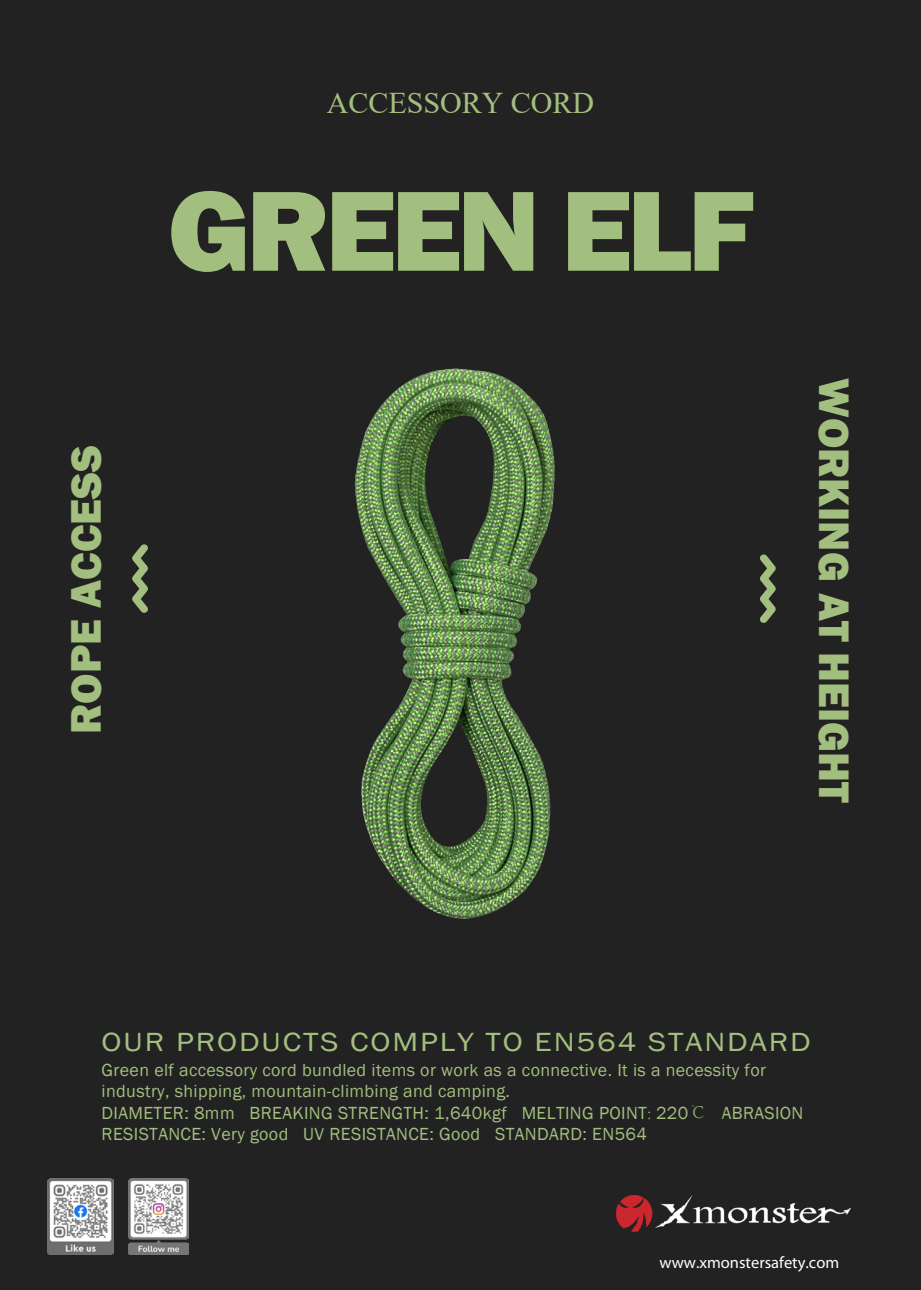
<style>
.page{position:relative;width:921px;height:1290px;background:#fff}
.page>*{position:absolute;margin:0;border:0;box-sizing:border-box;transform-origin:0 0}
.t1{font:800 117.9px "Franklin Gothic";letter-spacing:-.04em;color:#a3bf7f}
.t2{font:800 43.95px "Franklin Gothic";color:#a3bf7f}
.t3{font:30px "Times New Roman";color:#a3bf7f}
.t4{font:27px "Franklin Gothic";letter-spacing:.06em;color:#a3bf7f;scale:1.18 1}
.t5{font:18px/21.6px "Franklin Gothic";letter-spacing:.02em;color:#a3bf7f}
.t6{font:16.5px "Myriad Pro";color:#fff}
.s1{font-family:"Adobe Song Std";font-weight:300}
</style>
<div class="page">
<div style="left:0;top:0;width:921px;height:1289px;background:#222"></div>
<svg style="left:132px;top:544px;width:16px;height:69px"></svg>
<svg style="left:760px;top:554px;width:16px;height:69px"></svg>
<img style="left:615px;top:1195px;width:236px;height:37px">
<img style="left:128px;top:1178px;width:61px;height:75px">
<img style="left:48px;top:1178px;width:65px;height:75px">
<img style="left:354px;top:368px;width:201px;height:551px">
<h3 class="t3" style="left:327px;top:82px;width:269px">ACCESSORY CORD</h3>
<h2 class="t2" style="left:58px;top:733px;width:290px;rotate:-90deg">ROPE ACCESS</h2>
<h1 class="t1" style="left:168px;top:155px;width:588px">GREEN ELF</h1>
<h2 class="t2" style="left:862px;top:378px;width:426px;rotate:90deg">WORKING AT HEIGHT</h2>
<h3 class="t4" style="left:102px;top:1025px;width:602px">OUR PRODUCTS COMPLY TO EN564 STANDARD</h3>
<p class="t5" style="left:102px;top:1058px;width:703px">Green elf accessory cord bundled items or work as a connective. It is a necessity for industry, shipping, mountain-climbing and camping.<br>DIAMETER: 8mm BREAKING STRENGTH: 1,640kgf MELTING POINT<span class="s1">:</span> 220<span class="s1">℃</span> ABRASION RESISTANCE: Very good UV RESISTANCE: Good STANDARD: EN564</p>
<p class="t6" style="left:660px;top:1251px;width:181px">www.xmonstersafety.com</p>
</div>
